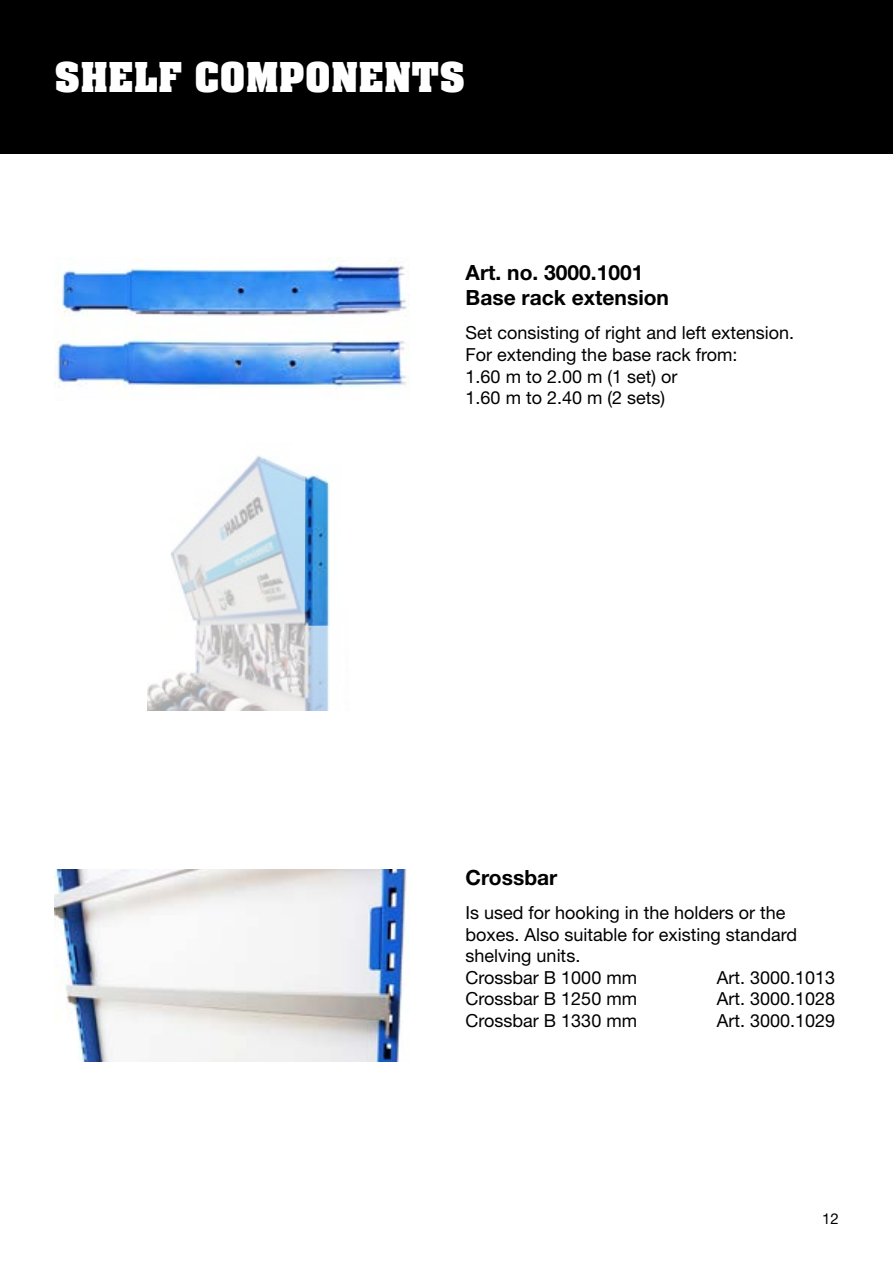
<style>
.page{position:relative;width:893px;height:1263px;background:#fff}
.page>*{position:absolute;margin:0;border:0;box-sizing:border-box;transform-origin:0 0}
.t1{font:700 45px "Aachen Pro";color:#fff}
.t2{font:700 21px/25.2px "Helvetica Neue LT Std";color:#000}
.t3{font:18px/21.6px "Helvetica Neue LT Std";color:#000}
.t4{font:15px "Helvetica Neue LT Std";color:#000}
</style>
<div class="page">
<svg style="left:147px;top:455px;width:184px;height:256px"></svg>
<img style="left:54px;top:257px;width:355px;height:144px">
<img style="left:54px;top:869px;width:355px;height:193px">
<div style="left:0;top:0;width:893px;height:153px;background:#000"></div>
<h1 class="t1" style="left:54px;top:53px;width:413px">SHELF COMPONENTS</h1>
<p class="t2" style="left:466px;top:259px;width:205px">Art. no. 3000.1001<br>Base rack extension</p>
<p class="t3" style="left:466px;top:322px;width:330px">Set consisting of right and left extension.<br>For extending the base rack from:<br>1.60 m to 2.00 m (1 set) or<br>1.60 m to 2.40 m (2 sets)</p>
<p class="t2" style="left:466px;top:864px;width:93px">Crossbar</p>
<p class="t3" style="left:466px;top:902px;width:333px">Is used for hooking in the holders or the boxes. Also suitable for existing standard shelving units.<br>Crossbar B 1000 mm</p>
<p class="t3" style="left:717px;top:966px;width:120px">Art. 3000.1013</p>
<p class="t3" style="left:466px;top:988px;width:173px">Crossbar B 1250 mm</p>
<p class="t3" style="left:717px;top:988px;width:120px">Art. 3000.1028</p>
<p class="t3" style="left:466px;top:1010px;width:173px">Crossbar B 1330 mm</p>
<p class="t3" style="left:717px;top:1010px;width:120px">Art. 3000.1029</p>
<p class="t4" style="left:822px;top:1209px;width:18px">12</p>
</div>
